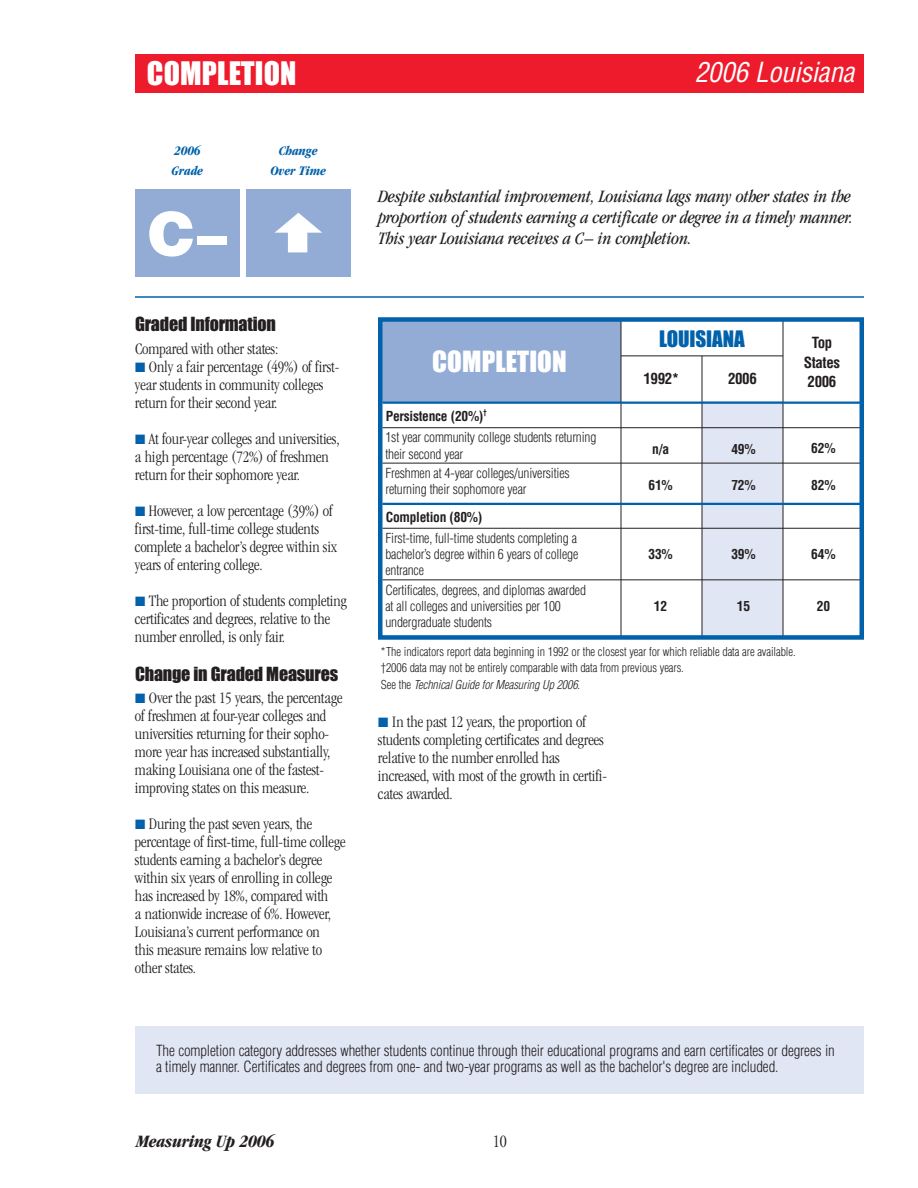
<style>
.page{position:relative;width:918px;height:1188px;background:#fff}
.page>*{position:absolute;margin:0;border:0;box-sizing:border-box;transform-origin:0 0}
.t1{font:900 60px "Helvetica";color:#fff}
.t2{font:30px "Impact";letter-spacing:.005em;color:#fff}
.t3{font:italic condensed 27px "Helvetica";letter-spacing:-.01em;color:#fff}
.t4{font:27px "Impact";letter-spacing:.005em;color:#fff}
.t5{font:21px "Impact";letter-spacing:-.005em;color:#0161aa}
.t6{font:italic condensed 18px/21px "Garamond";letter-spacing:-.01em;color:#231f20;text-align:justify}
.t7{font:18px "Impact";letter-spacing:-.01em;color:#231f20}
.t8{font:italic 700 condensed 18px "Garamond";letter-spacing:-.015em;color:#231f20}
.t9{font:300 condensed 18px "Garamond";color:#231f20}
.t10{font:300 condensed 16.5px/18px "Garamond";letter-spacing:-.01em;color:#231f20}
.t11{font:300 condensed 15px/16.5px "Helvetica";letter-spacing:-.01em;color:#231f20}
.t12{font:700 condensed 15px/19.5px "Helvetica";letter-spacing:-.025em;color:#231f20;text-align:center}
.t13{font:300 condensed 13.5px/16.2px "Helvetica";letter-spacing:-.015em;color:#231f20}
.t14{font:700 condensed 13.5px "Helvetica";letter-spacing:-.01em;color:#231f20}
.t15{font:italic 700 condensed 13.5px/19.5px "Garamond";letter-spacing:-.01em;color:#0161aa}
.t16{font:300 condensed 12px/16.5px "Helvetica";letter-spacing:-.01em;color:#231f20}
.s1{color:#0161aa}
.s2{font-weight:700}
.s3{font-style:italic}
</style>
<div class="page">
<div style="left:378px;top:320px;width:243px;height:82px;background:#93acd6"></div>
<hr style="left:621px;top:320px;width:1px;height:317px;background:#231f20">
<div style="left:135px;top:54px;width:729px;height:39px;background:#ee1b2c"></div>
<div style="left:702px;top:401px;width:81px;height:237px;background:#e0e6f3"></div>
<hr style="left:621px;top:356px;width:162px;height:1px;background:#231f20">
<hr style="left:783px;top:320px;width:1px;height:319px;background:#231f20">
<hr style="left:702px;top:356px;width:1px;height:281px;background:#231f20">
<hr style="left:382px;top:402px;width:480px;height:2px;background:#0161aa">
<hr style="left:382px;top:427px;width:480px;height:1px;background:#231f20">
<hr style="left:382px;top:463px;width:480px;height:1px;background:#231f20">
<hr style="left:382px;top:503px;width:480px;height:2px;background:#0161aa">
<hr style="left:382px;top:528px;width:480px;height:1px;background:#231f20">
<hr style="left:382px;top:580px;width:480px;height:1px;background:#231f20">
<div style="left:135px;top:1026px;width:729px;height:68px;background:#e0e6f3"></div>
<div style="left:378px;top:317px;width:486px;height:323px;border:4px solid #0161aa"></div>
<hr style="left:135px;top:296px;width:729px;height:2px;background:#0161aa">
<div style="left:246px;top:189px;width:105px;height:88px;background:#93acd6"></div>
<svg style="left:275px;top:213px;width:47px;height:39px"></svg>
<div style="left:135px;top:189px;width:105px;height:87px;background:#93acd6"></div>
<h2 class="t2" style="left:147px;top:64px;width:151px">COMPLETION</h2>
<h3 class="t3" style="left:695px;top:62px;width:161px">2006 Louisiana</h3>
<p class="t15" style="left:172px;top:142px;width:33px">2006<br>Grade</p>
<p class="t15" style="left:271px;top:143px;width:57px;text-align:center">Change<br>Over Time</p>
<h1 class="t1" style="left:148px;top:212px;width:80px">C–</h1>
<p class="t7" style="left:135px;top:319px;width:142px">Graded Information</p>
<p class="t10" style="left:135px;top:341px;width:145px">Compared with other states:</p>
<p class="t10" style="left:135px;top:359px;width:206px"><span class="s1">■</span> Only a fair percentage (49%) of first&shy;year students in community colleges return for their second year.</p>
<p class="t10" style="left:135px;top:431px;width:206px"><span class="s1">■</span> At four-year colleges and universities, a high percentage (72%) of freshmen return for their sophomore year.</p>
<p class="t10" style="left:135px;top:503px;width:204px"><span class="s1">■</span> However, a low percentage (39%) of first-time, full-time college students complete a bachelor’s degree within six years of entering college.</p>
<p class="t10" style="left:135px;top:593px;width:214px"><span class="s1">■</span> The proportion of students completing certificates and degrees, relative to the number enrolled, is only fair.</p>
<p class="t7" style="left:135px;top:668px;width:205px">Change in Graded Measures</p>
<p class="t10" style="left:135px;top:690px;width:209px"><span class="s1">■</span> Over the past 15 years, the percentage of freshmen at four-year colleges and universities returning for their sopho&shy;more year has increased substantially, making Louisiana one of the fastest&shy;improving states on this measure.</p>
<p class="t10" style="left:135px;top:816px;width:212px"><span class="s1">■</span> During the past seven years, the percentage of first-time, full-time college students earning a bachelor’s degree within six years of enrolling in college has increased by 18%, compared with<br>a nationwide increase of 6%. However, Louisiana’s current performance on<br>this measure remains low relative to other states.</p>
<p class="t6" style="left:378px;top:187px;width:477px">Despite substantial improvement, Louisiana lags many other states in the proportion of students earning a certificate or degree in a timely manner.<br>This year Louisiana receives a C– in completion.</p>
<h3 class="t4" style="left:432px;top:352px;width:136px">COMPLETION</h3>
<p class="t5" style="left:659px;top:332px;width:87px">LOUISIANA</p>
<p class="t12" style="left:804px;top:334px;width:38px">Top<br>States</p>
<p class="t12" style="left:643px;top:370px;width:37px">1992*</p>
<p class="t12" style="left:728px;top:370px;width:30px">2006</p>
<p class="t12" style="left:808px;top:373px;width:30px">2006</p>
<p class="t13" style="left:385px;top:407px;width:212px;line-height:21.5px"><span class="s2">Persistence (20%)</span><sup>†<br></sup>1st year community college students returning</p>
<p class="t13" style="left:385px;top:447px;width:79px">their second year</p>
<p class="t14" style="left:652px;top:444px;width:18px">n/a</p>
<p class="t14" style="left:731px;top:444px;width:26px">49%</p>
<p class="t14" style="left:811px;top:443px;width:26px">62%</p>
<p class="t13" style="left:385px;top:466px;width:186px">Freshmen at 4-year colleges/universities returning their sophomore year</p>
<p class="t14" style="left:648px;top:479px;width:26px">61%</p>
<p class="t14" style="left:731px;top:479px;width:26px">72%</p>
<p class="t14" style="left:811px;top:479px;width:26px">82%</p>
<p class="t14" style="left:386px;top:512px;width:98px">Completion (80%)</p>
<p class="t13" style="left:385px;top:531px;width:194px">First-time, full-time students completing a bachelor’s degree within 6 years of college</p>
<p class="t14" style="left:648px;top:549px;width:26px">33%</p>
<p class="t14" style="left:731px;top:549px;width:26px">39%</p>
<p class="t14" style="left:811px;top:549px;width:26px">64%</p>
<p class="t13" style="left:385px;top:562px;width:202px;line-height:19.2px">entrance<br>Certificates, degrees, and diplomas awarded</p>
<p class="t13" style="left:385px;top:599px;width:177px">at all colleges and universities per 100</p>
<p class="t14" style="left:654px;top:601px;width:15px">12</p>
<p class="t14" style="left:737px;top:601px;width:15px">15</p>
<p class="t14" style="left:817px;top:601px;width:15px">20</p>
<p class="t13" style="left:385px;top:615px;width:108px">undergraduate students</p>
<p class="t16" style="left:381px;top:644px;width:416px">*The indicators report data beginning in 1992 or the closest year for which reliable data are available. †2006 data may not be entirely comparable with data from previous years.<br>See the <span class="s3">Technical Guide for Measuring Up 2006</span>.</p>
<p class="t10" style="left:378px;top:714px;width:231px"><span class="s1">■</span> In the past 12 years, the proportion of students completing certificates and degrees relative to the number enrolled has increased, with most of the growth in certifi&shy;cates awarded.</p>
<p class="t11" style="left:156px;top:1043px;width:680px">The completion category addresses whether students continue through their educational programs and earn certificates or degrees in a timely manner. Certificates and degrees from one- and two-year programs as well as the bachelor's degree are included.</p>
<p class="t8" style="left:136px;top:1134px;width:140px">Measuring Up 2006</p>
<p class="t9" style="left:493px;top:1134px;width:16px">10</p>
</div>
